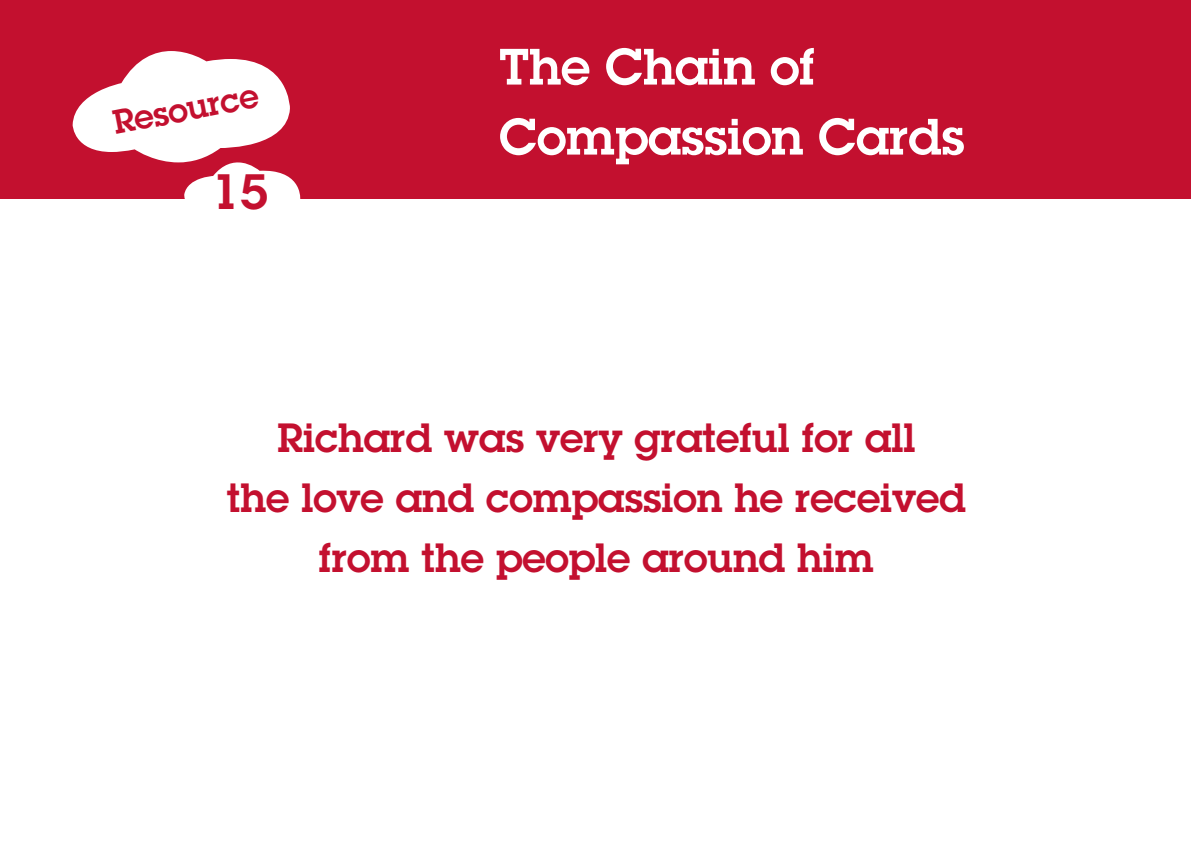
<style>
.page{position:relative;width:1191px;height:842px;background:#fff}
.page>*{position:absolute;margin:0;border:0;box-sizing:border-box;transform-origin:0 0}
.Subhead{font:600 50px/70px "Lubalin Graph";color:#fff}
.Subhead-2{font:600 48.6px "Lubalin Graph";color:#c3102f}
.Stage_headings{font:600 40px/60px "Lubalin Graph";color:#c3102f;text-align:center}
.Main_Header{font:600 33.2px "Lubalin Graph";color:#c3102f}
</style>
<div class="page">
<div style="left:0;top:0;width:1191px;height:199px;background:#c3102f"></div>
<svg style="left:73px;top:51px;width:228px;height:148px"></svg>
<p class="Main_Header" style="left:109px;top:101px;width:149px;rotate:-11deg">Resource</p>
<p class="Subhead-2" style="left:211px;top:160px;width:58px">15</p>
<p class="Subhead" style="left:499px;top:31px;width:467px">The Chain of<br>Compassion Cards</p>
<p class="Stage_headings" style="left:227px;top:408px;width:740px">Richard was very grateful for all<br>the love and compassion he received from the people around him</p>
</div>
